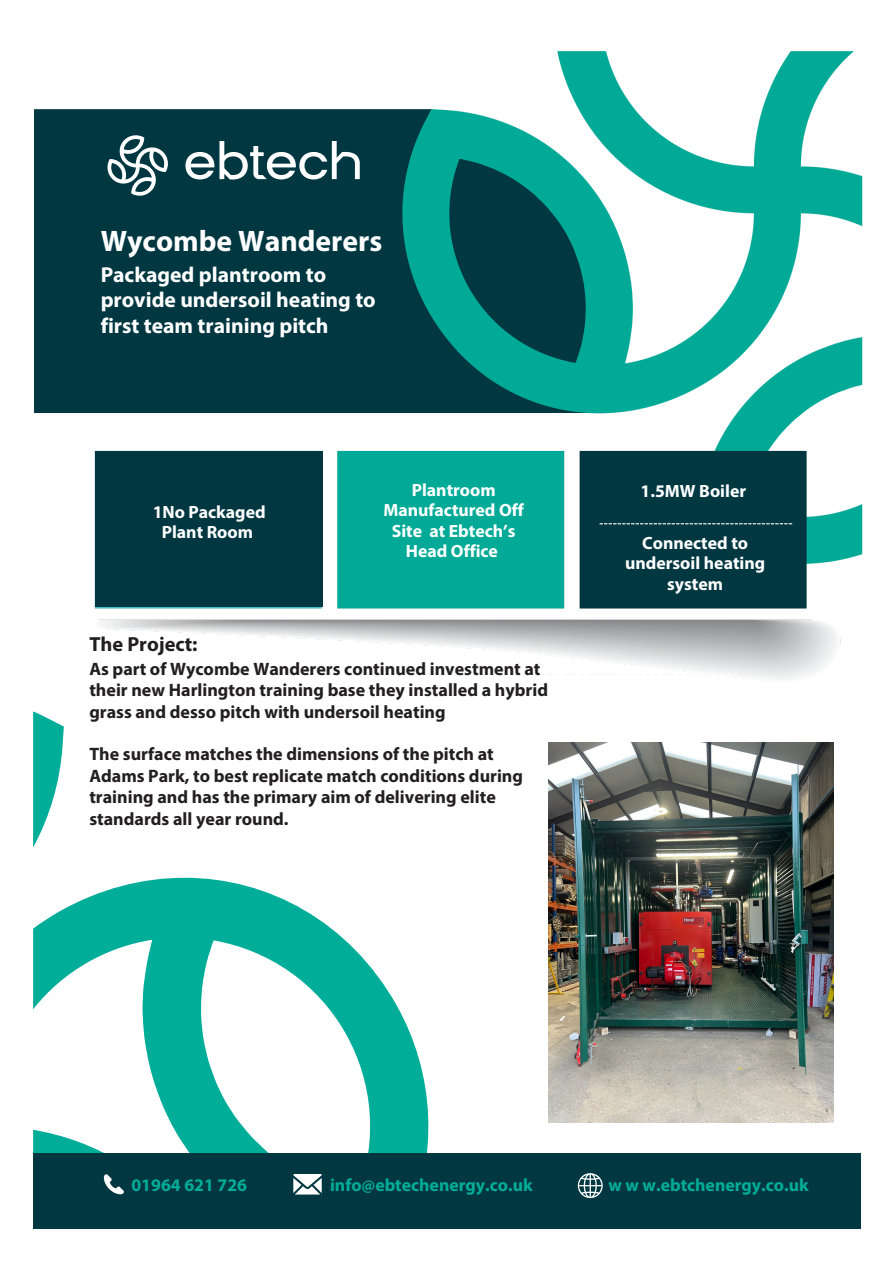
<style>
.page{position:relative;width:894px;height:1264px;background:#fff}
.page>*{position:absolute;margin:0;border:0;box-sizing:border-box;transform-origin:0 0}
.t1{font:700 29.7px "Myriad Pro";color:#fff}
.t2{font:700 21.6px/25.3px "Myriad Pro";color:#fff}
.t3{font:700 20.4px "Myriad Pro";color:#231f20}
.t4{font:700 18px/21.3px "Myriad Pro";color:#231f20}
.t5{font:700 17.7px/20.2px "Myriad Pro";color:#fff;text-align:center}
.t6{font:700 17.7px "Myriad Pro";color:#00ad98}
.t7{font:17.7px "Myriad Pro";color:#fff}
</style>
<div class="page">
<svg style="left:33px;top:711px;width:395px;height:442px"></svg>
<div style="left:34px;top:109px;width:55px;height:304px;background:#013741"></div>
<div style="left:33px;top:1153px;width:827px;height:75px;background:#013741"></div>
<svg style="left:104px;top:1174px;width:20px;height:20px"></svg>
<svg style="left:293px;top:1174px;width:28px;height:20px"></svg>
<svg style="left:577px;top:1173px;width:25px;height:24px"></svg>
<img style="left:89px;top:51px;width:774px;height:631px">
<div style="left:95px;top:451px;width:228px;height:156px;background:#013741"></div>
<div style="left:580px;top:451px;width:224px;height:156px;background:#013741"></div>
<svg style="left:599px;top:523px;width:195px;height:1px"></svg>
<img style="left:548px;top:743px;width:285px;height:379px">
<p class="t1" style="left:101px;top:228px;width:283px">Wycombe Wanderers</p>
<p class="t2" style="left:101px;top:264px;width:276px">Packaged plantroom to provide undersoil heating to first team training pitch</p>
<h2 class="t5" style="left:153px;top:503px;width:114px">1No Packaged<br>Plant Room</h2>
<p class="t5" style="left:383px;top:481px;width:142px">Plantroom<br>Manufactured Off<br>Site at Ebtech’s<br>Head Office</p>
<h2 class="t3" style="left:89px;top:636px;width:110px">The Project:</h2>
<h2 class="t4" style="left:89px;top:659px;width:460px">As part of Wycombe Wanderers continued investment at their new Harlington training base they installed a hybrid grass and desso pitch with undersoil heating</h2>
<h2 class="t4" style="left:89px;top:745px;width:435px">The surface matches the dimensions of the pitch at Adams Park, to best replicate match conditions during training and has the primary aim of delivering elite standards all year round.</h2>
<p class="t7" style="left:640px;top:472px;width:106px">55,000 tonnes</p>
<p class="t5" style="left:640px;top:482px;width:107px">1.5MW Boiler</p>
<h2 class="t5" style="left:625px;top:534px;width:141px">Connected to undersoil heating system</h2>
<h2 class="t6" style="left:131px;top:1177px;width:117px">01964 621 726</h2>
<p class="t6" style="left:330px;top:1177px;width:204px">info@ebtechenergy.co.uk</p>
<h2 class="t6" style="left:608px;top:1177px;width:202px">w w w.ebtchenergy.co.uk</h2>
</div>
